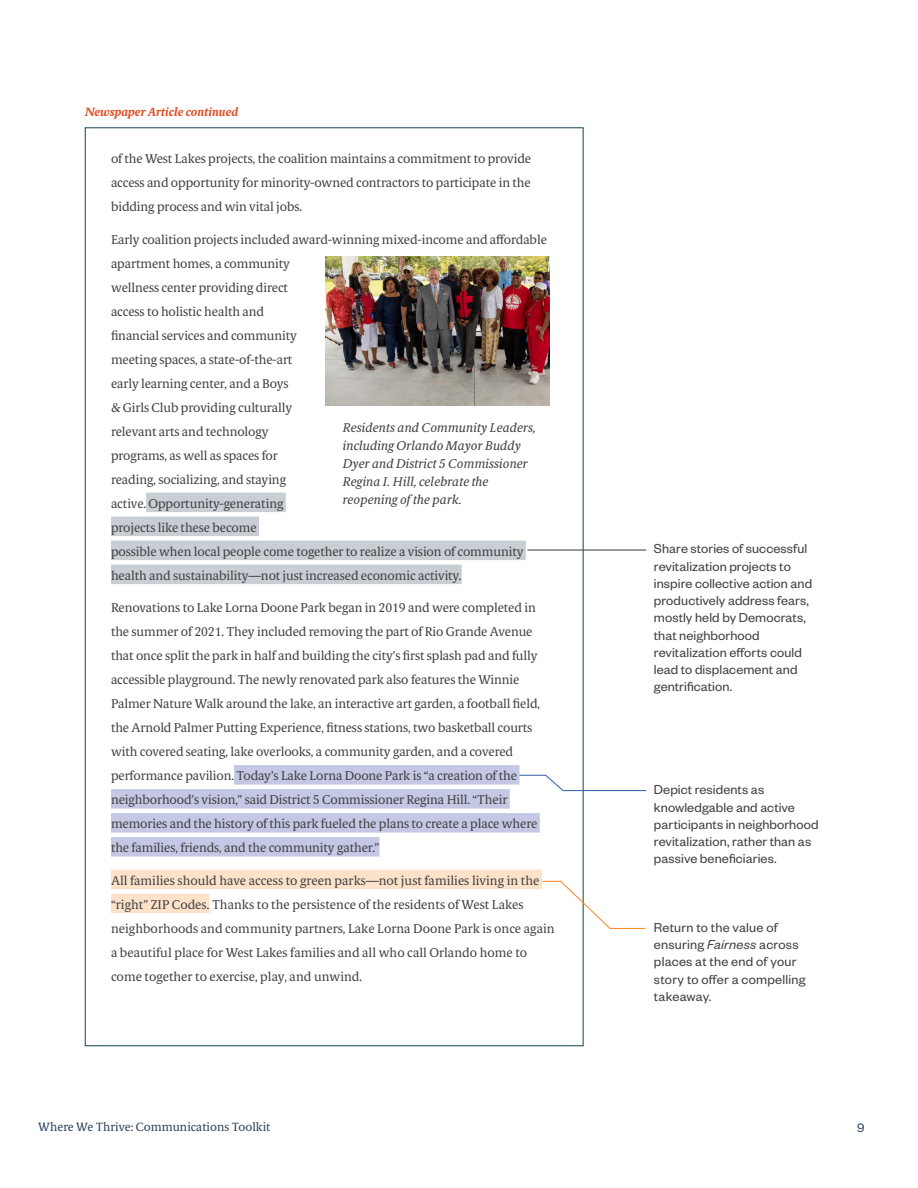
<style>
.page{position:relative;width:918px;height:1188px;background:#fff}
.page>*{position:absolute;margin:0;border:0;box-sizing:border-box;transform-origin:0 0}
.sidebar{font:14.25px/17.2px "Founders Grotesk";letter-spacing:.01em;color:#414042}
.t1{font:13.5px "Founders Grotesk Mono";color:#2c405a}
.BOX_BODY{font:12.75px/24px "Berlingske Serif Tx";letter-spacing:-.01em;color:#414042}
.BOX_BODY-2{font:italic 12.75px/18px "Berlingske Serif Tx";color:#414042}
.t2{font:12px "Berlingske Serif Tx";color:#2c405a}
.Running_head{font:italic 700 12px "Berlingske Serif Tx";color:#e04e26}
.s1{font-style:italic}
</style>
<div class="page">
<div style="left:146px;top:493px;width:140px;height:19px;background:#c8ced4"></div>
<div style="left:111px;top:517px;width:148px;height:19px;background:#c8ced4"></div>
<div style="left:111px;top:541px;width:415px;height:19px;background:#c8ced4"></div>
<div style="left:111px;top:565px;width:351px;height:19px;background:#c8ced4"></div>
<div style="left:234px;top:765px;width:286px;height:20px;background:#c4c8e4"></div>
<div style="left:111px;top:789px;width:399px;height:20px;background:#c4c8e4"></div>
<div style="left:111px;top:813px;width:429px;height:20px;background:#c4c8e4"></div>
<div style="left:111px;top:837px;width:268px;height:20px;background:#c4c8e4"></div>
<div style="left:111px;top:870px;width:431px;height:19px;background:#fde2ca"></div>
<div style="left:111px;top:894px;width:99px;height:19px;background:#fde2ca"></div>
<img style="left:326px;top:257px;width:223px;height:148px">
<hr style="left:527px;top:550px;width:119px;height:1px;background:#414042">
<svg style="left:518px;top:774px;width:129px;height:18px"></svg>
<svg style="left:542px;top:880px;width:104px;height:50px"></svg>
<p class="Running_head" style="left:85px;top:103px;width:155px">Newspaper Article continued</p>
<p class="BOX_BODY" style="left:111px;top:147px;width:422px;text-align:justify">of the West Lakes projects, the coalition maintains a commitment to provide access and opportunity for minority-owned contractors to participate in the bidding process and win vital jobs.</p>
<p class="BOX_BODY" style="left:111px;top:227px;width:438px">Early coalition projects included award-winning mixed-income and affordable apartment homes, a community<br>wellness center providing direct<br>access to holistic health and<br>financial services and community<br>meeting spaces, a state-of-the-art<br>early learning center, and a Boys<br>&amp; Girls Club providing culturally<br>relevant arts and technology<br>programs, as well as spaces for<br>reading, socializing, and staying<br>active. Opportunity-generating<br>projects like these become<br>possible when local people come together to realize a vision of community health and sustainability—not just increased economic activity.</p>
<p class="BOX_BODY" style="left:111px;top:596px;width:431px">Renovations to Lake Lorna Doone Park began in 2019 and were completed in the summer of 2021. They included removing the part of Rio Grande Avenue that once split the park in half and building the city’s first splash pad and fully accessible playground. The newly renovated park also features the Winnie Palmer Nature Walk around the lake, an interactive art garden, a football field, the Arnold Palmer Putting Experience, fitness stations, two basketball courts with covered seating, lake overlooks, a community garden, and a covered performance pavilion. Today’s Lake Lorna Doone Park is “a creation of the neighborhood’s vision,” said District 5 Commissioner Regina Hill. “Their memories and the history of this park fueled the plans to create a place where the families, friends, and the community gather.”</p>
<p class="BOX_BODY" style="left:111px;top:868px;width:445px">All families should have access to green parks—not just families living in the “right” ZIP Codes. Thanks to the persistence of the residents of West Lakes neighborhoods and community partners, Lake Lorna Doone Park is once again a beautiful place for West Lakes families and all who call Orlando home to come together to exercise, play, and unwind.</p>
<p class="BOX_BODY-2" style="left:343px;top:418px;width:195px">Residents and Community Leaders, including Orlando Mayor Buddy<br>Dyer and District 5 Commissioner<br>Regina I. Hill, celebrate the reopening of the park.</p>
<p class="sidebar" style="left:654px;top:540px;width:160px">Share stories of successful revitalization projects to inspire collective action and productively address fears, mostly held by Democrats, that neighborhood revitalization efforts could lead to displacement and gentrification.</p>
<p class="sidebar" style="left:654px;top:780px;width:166px">Depict residents as knowledgable and active participants in neighborhood revitalization, rather than as passive beneficiaries.</p>
<p class="sidebar" style="left:654px;top:918px;width:153px">Return to the value of ensuring <span class="s1">Fairness</span> across places at the end of your story to offer a compelling takeaway.</p>
<p class="t2" style="left:38px;top:1118px;width:234px">Where We Thrive: Communications Toolkit</p>
<p class="t1" style="left:857px;top:1120px;width:10px">9</p>
</div>
